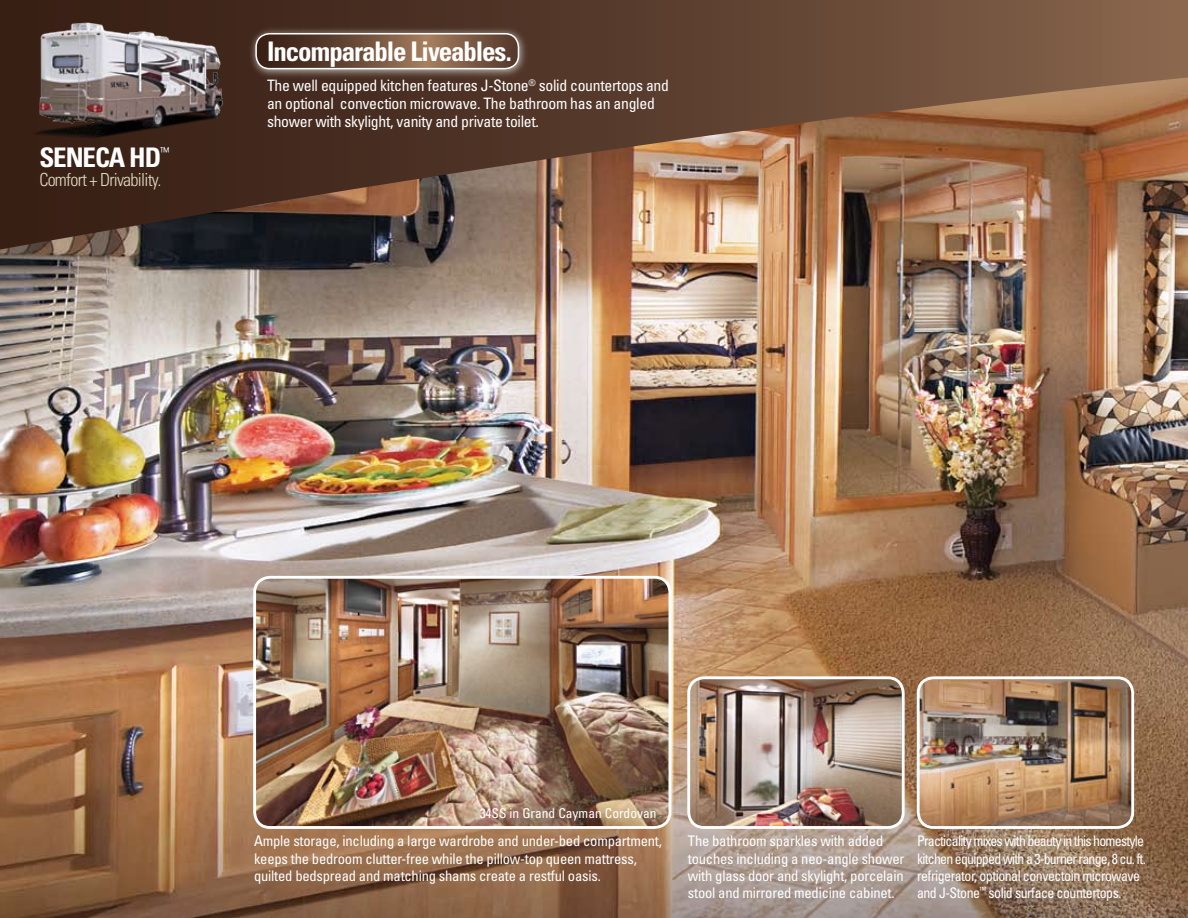
<style>
.page{position:relative;width:1188px;height:918px;background:#fff}
.page>*{position:absolute;margin:0;border:0;box-sizing:border-box;transform-origin:0 0}
.t1{font:700 condensed 27px "Univers";letter-spacing:-.04em;color:#fff}
.t2{font:300 condensed 18px "Univers";letter-spacing:-.04em;color:#e4dbc0}
.t3{font:condensed 15.75px/18px "Univers";letter-spacing:-.02em;color:#fff}
.t4{font:condensed 14.7px/17.2px "Univers";letter-spacing:-.015em;color:#fff}
.t5{font:condensed 14.7px/17.2px "Univers";letter-spacing:-.055em;color:#fff;scale:.95 1}
.t6{font:condensed 13.5px "Univers";color:#fff}
</style>
<div class="page">
<img style="left:0;top:278px;width:1188px;height:640px">
<img style="left:0;top:0;width:1188px;height:278px">
<img style="left:689px;top:678px;width:214px;height:149px;border-radius:15px">
<div style="left:687px;top:676px;width:218px;height:153px;border:3px solid #fff;border-radius:15px"></div>
<img style="left:918px;top:678px;width:215px;height:149px;border-radius:15px">
<div style="left:917px;top:676px;width:217px;height:153px;border:3px solid #fff;border-radius:15px"></div>
<img style="left:255px;top:577px;width:415px;height:250px;border-radius:15px">
<div style="left:253px;top:576px;width:418px;height:253px;border:3px solid #fff;border-radius:15px"></div>
<div style="left:247px;top:25px;width:283px;height:54px;background:#fff;opacity:.7"></div>
<svg style="left:256px;top:34px;width:262px;height:35px;background:#6d4d3a"></svg>
<div style="left:255px;top:33px;width:264px;height:36px;border:2px solid #fff;border-radius:14px"></div>
<img style="left:25px;top:10px;width:205px;height:138px">
<h1 class="t1" style="left:39px;top:141px;width:131px">SENECA HD<sup>™</sup></h1>
<p class="t2" style="left:39px;top:169px;width:123px">Comfort + Drivability.</p>
<h1 class="t1" style="left:267px;top:35px;width:246px">Incomparable Liveables.</h1>
<p class="t3" style="left:267px;top:77px;width:403px">The well equipped kitchen features J-Stone<sup>®</sup> solid countertops and an optional convection microwave. The bathroom has an angled shower with skylight, vanity and private toilet.</p>
<p class="t6" style="left:480px;top:805px;width:178px">34SS in Grand Cayman Cordovan</p>
<p class="t4" style="left:254px;top:832px;width:409px">Ample storage, including a large wardrobe and under-bed compartment, keeps the bedroom clutter-free while the pillow-top queen mattress, quilted bedspread and matching shams create a restful oasis.</p>
<p class="t4" style="left:688px;top:832px;width:218px">The bathroom sparkles with added touches including a neo-angle shower with glass door and skylight, porcelain stool and mirrored medicine cabinet.</p>
<p class="t5" style="left:917px;top:832px;width:242px">Practicality mixes with beauty in this homestyle kitchen equipped with a 3-burner range, 8 cu. ft. refrigerator, optional convectoin microwave and J-Stone<sup>™</sup> solid surface countertops.</p>
</div>
